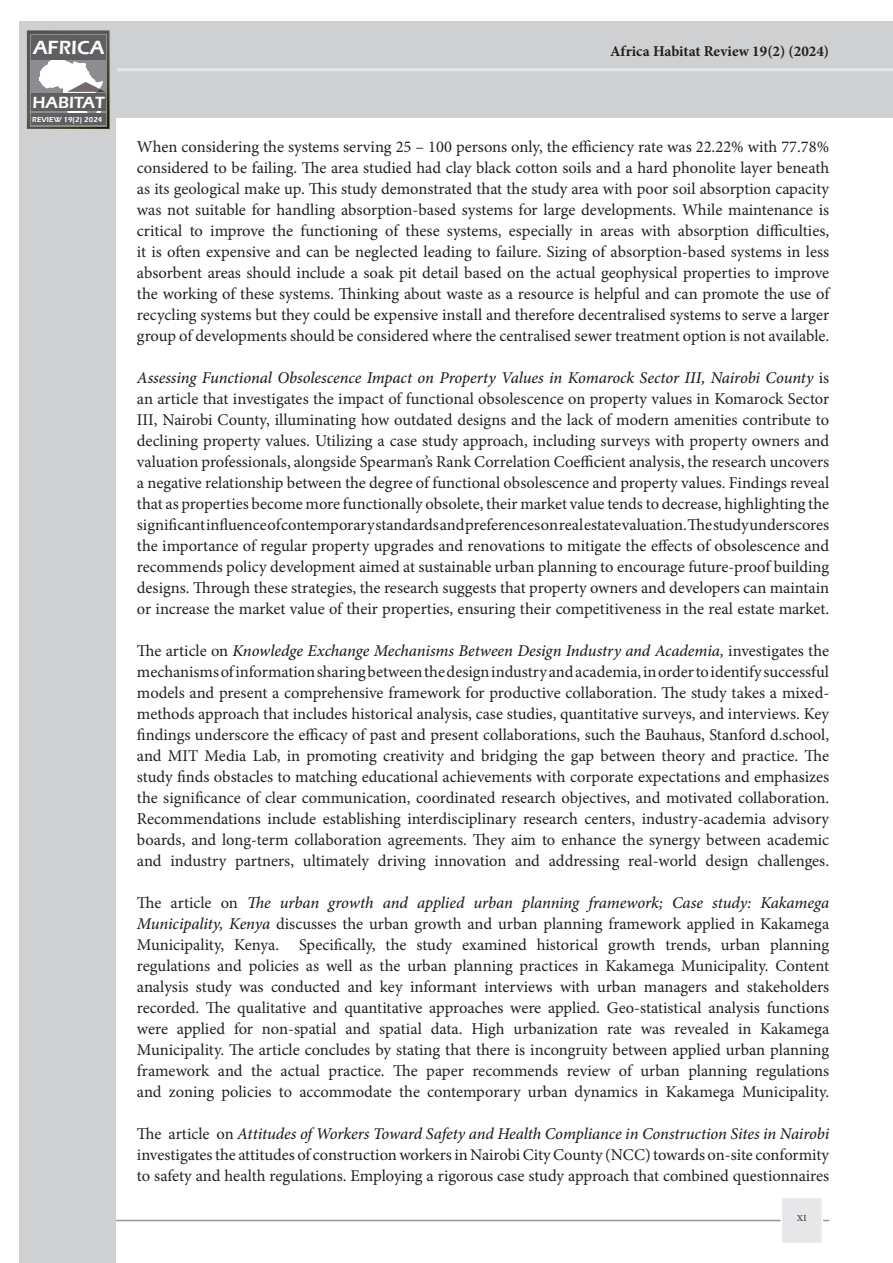
<style>
.page{position:relative;width:893px;height:1263px;background:#fff}
.page>*{position:absolute;margin:0;border:0;box-sizing:border-box;transform-origin:0 0}
.t1{font:600 19.65px "Eras ITC";color:#fff}
.t2{font:600 16.65px "Eras ITC";color:#fff}
.t3{font:16.5px/21px "Minion Pro";color:#231f20;text-align:justify}
.t4{font:italic 500 16.5px "Minion Pro";letter-spacing:-.01em;color:#231f20}
.t5{font:700 15px "Minion Pro";color:#231f20}
.t6{font:12.75px "Arial";color:#231f20}
.t7{font:600 7.5px "Eras ITC";color:#fff}
.s1{font-weight:500;font-style:italic}
.s2{font-weight:400;font-style:normal}
</style>
<div class="page">
<hr style="left:64px;top:1220px;width:765px;height:1px;background:#939598">
<div style="left:116px;top:21px;width:777px;height:96px;background:#cfd0d2"></div>
<div style="left:19px;top:21px;width:97px;height:1242px;background:#cfd0d2"></div>
<hr style="left:117px;top:68px;width:776px;height:3px;background:#e6e7e9">
<div style="left:781px;top:1197px;width:42px;height:47px;background:#e6e7e9;border:2px solid #fff"></div>
<svg style="left:27px;top:30px;width:83px;height:100px;background:#818181"></svg>
<p class="t1" style="left:33px;top:37px;width:73px">AFRICA</p>
<p class="t2" style="left:32px;top:93px;width:74px">HABITAT</p>
<p class="t7" style="left:32px;top:115px;width:72px">REVIEW 19(2) 2024</p>
<p class="t5" style="left:610px;top:40px;width:221px">Africa Habitat Review 19(2) (2024)</p>
<p class="t3" style="left:137px;top:136px;width:694px">When considering the systems serving 25 – 100 persons only, the efficiency rate was 22.22% with 77.78% considered to be failing. The area studied had clay black cotton soils and a hard phonolite layer beneath as its geological make up. This study demonstrated that the study area with poor soil absorption capacity was not suitable for handling absorption-based systems for large developments. While maintenance is critical to improve the functioning of these systems, especially in areas with absorption difficulties, it is often expensive and can be neglected leading to failure. Sizing of absorption-based systems in less absorbent areas should include a soak pit detail based on the actual geophysical properties to improve the working of these systems. Thinking about waste as a resource is helpful and can promote the use of recycling systems but they could be expensive install and therefore decentralised systems to serve a larger group of developments should be considered where the centralised sewer treatment option is not available.</p>
<p class="t3" style="left:137px;top:367px;width:694px"><span class="s1">Assessing Functional Obsolescence Impact on Property Values in Komarock Sector III, Nairobi County</span> is an article that investigates the impact of functional obsolescence on property values in Komarock Sector III, Nairobi County, illuminating how outdated designs and the lack of modern amenities contribute to declining property values. Utilizing a case study approach, including surveys with property owners and valuation professionals, alongside Spearman’s Rank Correlation Coefficient analysis, the research uncovers a negative relationship between the degree of functional obsolescence and property values. Findings reveal that as properties become more functionally obsolete, their market value tends to decrease, highlighting the significant influence of contemporary standards and preferences on real estate valuation. The study underscores the importance of regular property upgrades and renovations to mitigate the effects of obsolescence and recommends policy development aimed at sustainable urban planning to encourage future-proof building designs. Through these strategies, the research suggests that property owners and developers can maintain or increase the market value of their properties, ensuring their competitiveness in the real estate market.</p>
<p class="t3" style="left:137px;top:640px;width:694px">The article on <span class="s1">Knowledge Exchange Mechanisms Between Design Industry and Academia,</span> investigates the mechanisms of information sharing between the design industry and academia, in order to identify successful models and present a comprehensive framework for productive collaboration. The study takes a mixed&shy;methods approach that includes historical analysis, case studies, quantitative surveys, and interviews. Key findings underscore the efficacy of past and present collaborations, such the Bauhaus, Stanford d.school, and MIT Media Lab, in promoting creativity and bridging the gap between theory and practice. The study finds obstacles to matching educational achievements with corporate expectations and emphasizes the significance of clear communication, coordinated research objectives, and motivated collaboration.<br>Recommendations include establishing interdisciplinary research centers, industry-academia advisory boards, and long-term collaboration agreements. They aim to enhance the synergy between academic and industry partners, ultimately driving innovation and addressing real-world design challenges.</p>
<p class="t3" style="left:137px;top:892px;width:694px">The article on <span class="s1">The urban growth and applied urban planning framework; Case study: Kakamega Municipality, Kenya</span> discusses the urban growth and urban planning framework applied in Kakamega Municipality, Kenya. Specifically, the study examined historical growth trends, urban planning regulations and policies as well as the urban planning practices in Kakamega Municipality. Content analysis study was conducted and key informant interviews with urban managers and stakeholders recorded. The qualitative and quantitative approaches were applied. Geo-statistical analysis functions were applied for non-spatial and spatial data. High urbanization rate was revealed in Kakamega Municipality. The article concludes by stating that there is incongruity between applied urban planning framework and the actual practice. The paper recommends review of urban planning regulations and zoning policies to accommodate the contemporary urban dynamics in Kakamega Municipality.</p>
<p class="t4" style="left:137px;top:1122px;width:694px"><span class="s2">The article on</span> Attitudes of Workers Toward Safety and Health Compliance in Construction Sites in Nairobi</p>
<p class="t3" style="left:137px;top:1144px;width:694px">investigates the attitudes of construction workers in Nairobi City County (NCC) towards on-site conformity to safety and health regulations. Employing a rigorous case study approach that combined questionnaires</p>
<p class="t6" style="left:796px;top:1210px;width:14px">XI<sup>XI</sup></p>
</div>
